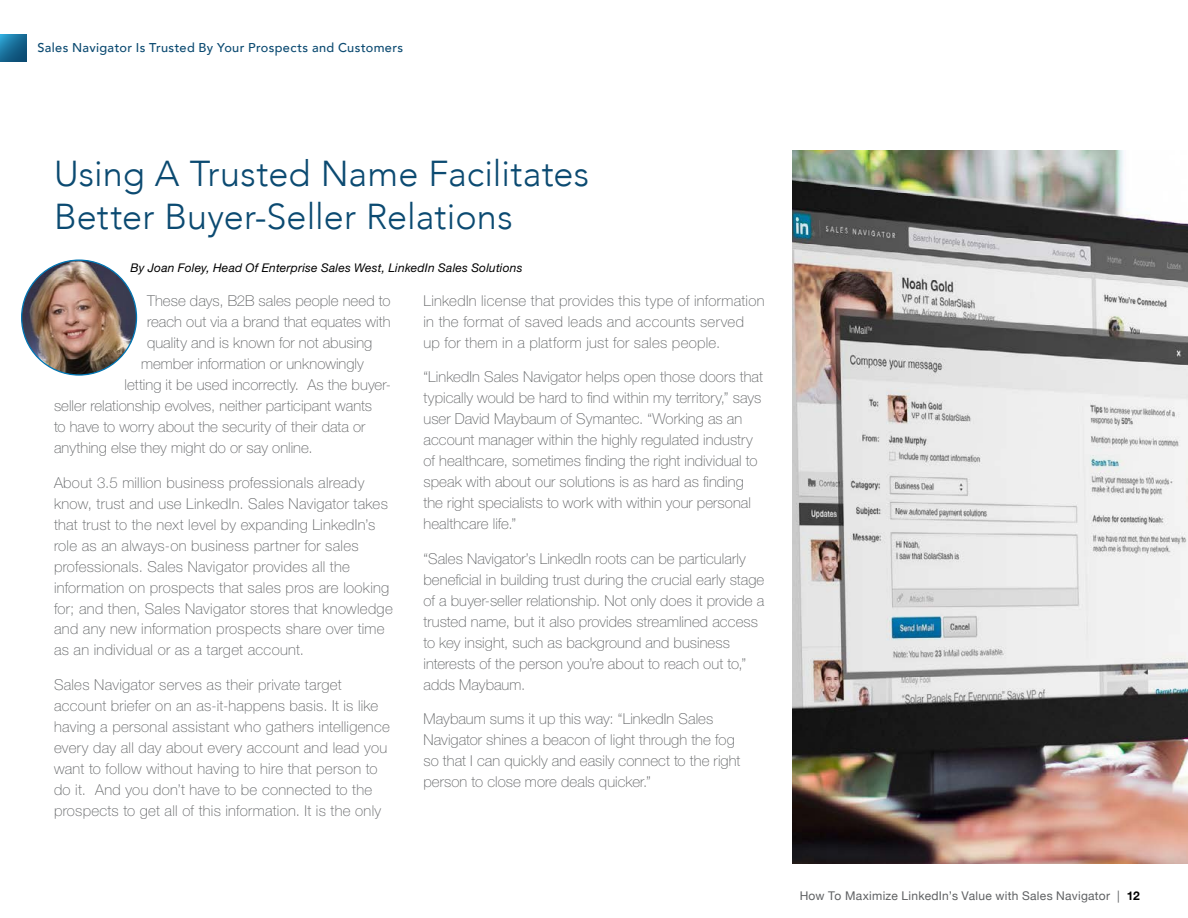
<style>
.page{position:relative;width:1188px;height:918px;background:#fff}
.page>*{position:absolute;margin:0;border:0;box-sizing:border-box;transform-origin:0 0}
.t1{font:300 36px/43.5px "Avenir";letter-spacing:.005em;color:#0b4a71}
.t2{font:100 15px/21px "Helvetica Neue LT Std";letter-spacing:.01em;color:#5f6163}
.t3{font:500 12.75px "Avenir";letter-spacing:.03em;color:#0b4a71}
.t4{font:italic 12px "Helvetica Neue LT Std";letter-spacing:.015em;color:#000}
.t5{font:12px "Helvetica Neue";letter-spacing:.025em;color:#5f6163}
.s1{font-weight:700;color:#000}
</style>
<div class="page">
<svg style="left:0;top:34px;width:27px;height:28px"></svg>
<img style="left:792px;top:150px;width:396px;height:714px">
<img style="left:22px;top:260px;width:114px;height:115px;border-radius:57px">
<p class="t3" style="left:38px;top:36px;width:367px">Sales Navigator Is Trusted By Your Prospects and Customers</p>
<h1 class="t1" style="left:54px;top:152px;width:537px">Using A Trusted Name Facilitates<br>Better Buyer-Seller Relations</h1>
<p class="t4" style="left:130px;top:260px;width:394px">By Joan Foley, Head Of Enterprise Sales West, LinkedIn Sales Solutions</p>
<p class="t2" style="left:147px;top:290px;width:245px">These days, B2B sales people need to</p>
<p class="t2" style="left:147px;top:311px;width:245px">reach out via a brand that equates with</p>
<p class="t2" style="left:147px;top:332px;width:227px">quality and is known for not abusing</p>
<p class="t2" style="left:141px;top:353px;width:224px">member information or unknowingly</p>
<p class="t2" style="left:124px;top:374px;width:268px">letting it be used incorrectly. As the buyer-</p>
<p class="t2" style="left:54px;top:395px;width:320px">seller relationship evolves, neither participant wants</p>
<p class="t2" style="left:54px;top:416px;width:313px">to have to worry about the security of their data or</p>
<p class="t2" style="left:54px;top:437px;width:260px">anything else they might do or say online.</p>
<p class="t2" style="left:54px;top:472px;width:340px">About 3.5 million business professionals already know, trust and use LinkedIn. Sales Navigator takes that trust to the next level by expanding LinkedIn’s role as an always-on business partner for sales professionals. Sales Navigator provides all the information on prospects that sales pros are looking for; and then, Sales Navigator stores that knowledge and any new information prospects share over time as an individual or as a target account.</p>
<p class="t2" style="left:54px;top:674px;width:337px">Sales Navigator serves as their private target account briefer on an as-it-happens basis. It is like having a personal assistant who gathers intelligence every day all day about every account and lead you want to follow without having to hire that person to do it. And you don’t have to be connected to the prospects to get all of this information. It is the only</p>
<p class="t2" style="left:423px;top:290px;width:343px">LinkedIn license that provides this type of information in the format of saved leads and accounts served<br>up for them in a platform just for sales people.</p>
<p class="t2" style="left:423px;top:367px;width:341px">“LinkedIn Sales Navigator helps open those doors that typically would be hard to find within my territory,” says user David Maybaum of Symantec. “Working as an account manager within the highly regulated industry of healthcare, sometimes finding the right individual to speak with about our solutions is as hard as finding the right specialists to work with within your personal healthcare life.”</p>
<p class="t2" style="left:423px;top:548px;width:342px">“Sales Navigator’s LinkedIn roots can be particularly beneficial in building trust during the crucial early stage of a buyer-seller relationship. Not only does it provide a trusted name, but it also provides streamlined access to key insight, such as background and business interests of the person you’re about to reach out to,” adds Maybaum.</p>
<p class="t2" style="left:423px;top:709px;width:318px">Maybaum sums it up this way: “LinkedIn Sales Navigator shines a beacon of light through the fog so that I can quickly and easily connect to the right person to close more deals quicker.”</p>
<p class="t5" style="left:800px;top:887px;width:342px">How To Maximize LinkedIn’s Value with Sales Navigator | <span class="s1">12</span></p>
</div>
